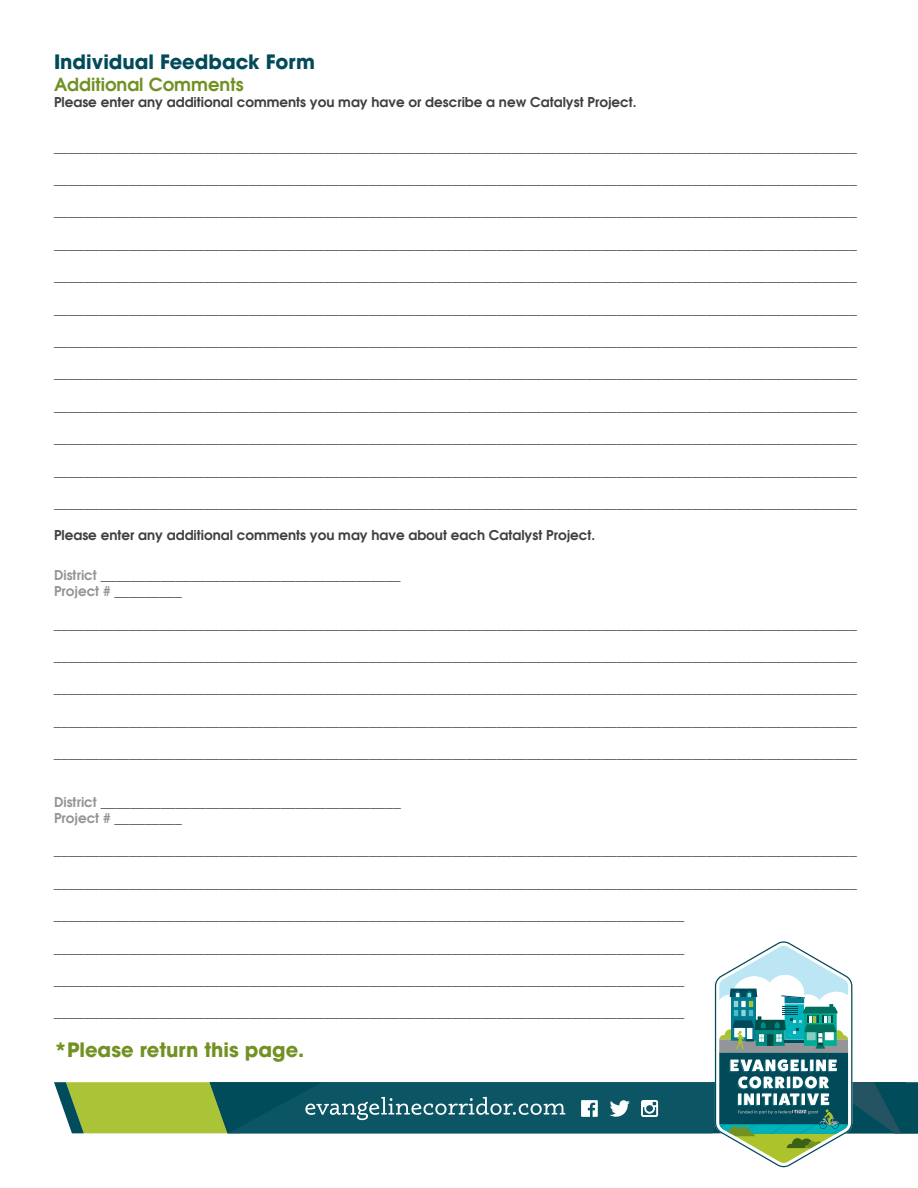
<style>
.page{position:relative;width:918px;height:1188px;background:#fff}
.page>*{position:absolute;margin:0;border:0;box-sizing:border-box;transform-origin:0 0}
.t1{font:700 19.5px "Trendex Black S Si";color:#004a59}
.t2{font:700 19.5px "Trendex Black S Si";color:#729124}
.t3{font:600 18px "Trendex S Si";color:#729124}
.t4{font:13.5px/16.2px "Helvetica";color:#231f20}
.t5{font:600 13.5px "Trendex S Si";color:#413e3e}
.s1{font-family:"Trendex S Si";font-weight:600;color:#939598}
</style>
<div class="page">
<svg style="left:54px;top:941px;width:864px;height:226px"></svg>
<h1 class="t1" style="left:54px;top:54px;width:263px">Individual Feedback Form</h1>
<h2 class="t3" style="left:54px;top:77px;width:191px">Additional Comments</h2>
<p class="t5" style="left:54px;top:97px;width:584px">Please enter any additional comments you may have or describe a new Catalyst Project.</p>
<p class="t4" style="left:54px;top:140px;width:804px">___________________________________________________________________________________________________________</p>
<p class="t4" style="left:54px;top:172px;width:804px">___________________________________________________________________________________________________________</p>
<p class="t4" style="left:54px;top:205px;width:804px">___________________________________________________________________________________________________________</p>
<p class="t4" style="left:54px;top:237px;width:804px">___________________________________________________________________________________________________________</p>
<p class="t4" style="left:54px;top:269px;width:804px">___________________________________________________________________________________________________________</p>
<p class="t4" style="left:54px;top:302px;width:804px">___________________________________________________________________________________________________________</p>
<p class="t4" style="left:54px;top:334px;width:804px">___________________________________________________________________________________________________________</p>
<p class="t4" style="left:54px;top:367px;width:804px">___________________________________________________________________________________________________________</p>
<p class="t4" style="left:54px;top:399px;width:804px">___________________________________________________________________________________________________________</p>
<p class="t4" style="left:54px;top:431px;width:804px">___________________________________________________________________________________________________________</p>
<p class="t4" style="left:54px;top:464px;width:804px">___________________________________________________________________________________________________________</p>
<p class="t4" style="left:54px;top:496px;width:804px">___________________________________________________________________________________________________________</p>
<p class="t5" style="left:54px;top:530px;width:543px">Please enter any additional comments you may have about each Catalyst Project.</p>
<p class="t4" style="left:54px;top:568px;width:348px"><span class="s1">District</span> ________________________________________<br><span class="s1">Project #</span> _________</p>
<p class="t4" style="left:54px;top:617px;width:804px">___________________________________________________________________________________________________________</p>
<p class="t4" style="left:54px;top:649px;width:804px">___________________________________________________________________________________________________________</p>
<p class="t4" style="left:54px;top:682px;width:804px">___________________________________________________________________________________________________________</p>
<p class="t4" style="left:54px;top:714px;width:804px">___________________________________________________________________________________________________________</p>
<p class="t4" style="left:54px;top:746px;width:804px">___________________________________________________________________________________________________________</p>
<p class="t4" style="left:54px;top:795px;width:348px"><span class="s1">District</span> ________________________________________<br><span class="s1">Project #</span> _________</p>
<p class="t4" style="left:54px;top:844px;width:804px">___________________________________________________________________________________________________________</p>
<p class="t4" style="left:54px;top:876px;width:804px">___________________________________________________________________________________________________________</p>
<p class="t4" style="left:54px;top:908px;width:632px">____________________________________________________________________________________</p>
<p class="t4" style="left:54px;top:941px;width:632px">____________________________________________________________________________________</p>
<p class="t4" style="left:54px;top:973px;width:632px">____________________________________________________________________________________</p>
<p class="t4" style="left:54px;top:1006px;width:632px">____________________________________________________________________________________</p>
<h1 class="t2" style="left:54px;top:1042px;width:252px">*Please return this page.</h1>
</div>
